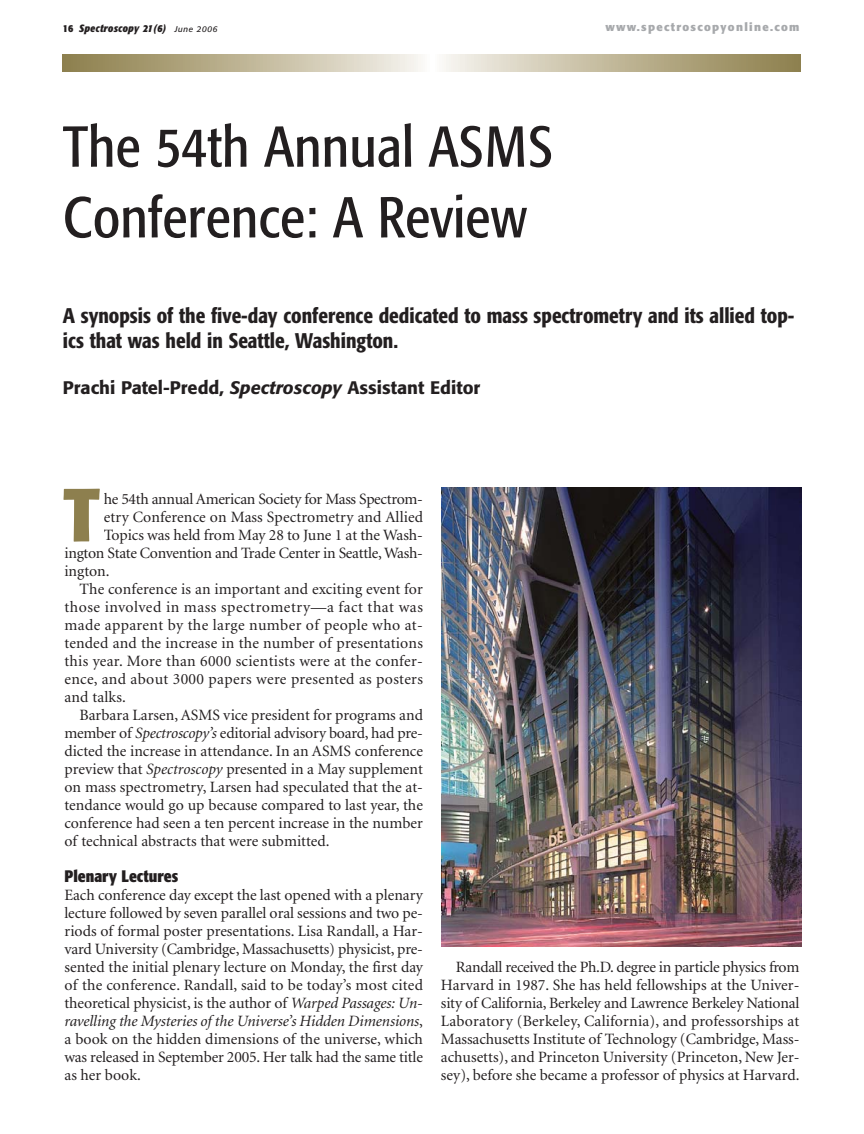
<style>
.page{position:relative;width:864px;height:1134px;background:#fff}
.page>*{position:absolute;margin:0;border:0;box-sizing:border-box;transform-origin:0 0}
.t1{font:700 condensed 74.4px "Formata";color:#8d7f4e}
.t2{font:condensed 57px/70.7px "Formata";letter-spacing:.005em;color:#231f20}
.t3{font:500 condensed 21px/25.2px "Formata";color:#231f20}
.t4{font:500 18px "Formata";color:#231f20}
.t5{font:700 condensed 16.5px "Formata";color:#231f20}
.t6{font:15.75px/18px "Minion";color:#231f20;text-align:justify}
.t7{font:15.75px "Minion";letter-spacing:.02em;color:#231f20}
.t8{font:15.75px "Minion";letter-spacing:.03em;color:#231f20}
.t9{font:15.75px "Minion";letter-spacing:-.02em;color:#231f20}
.t10{font:15.75px "Minion";letter-spacing:.025em;color:#231f20}
.t11{font:700 11.25px "Formata";letter-spacing:.115em;color:#a7a9ac}
.t12{font:italic 700 condensed 10.5px "Formata";letter-spacing:.025em;color:#231f20}
.s1{font-style:normal}
.s2{font-weight:400;font-stretch:normal;font-size:8.25px}
.s3{font-style:italic}
</style>
<div class="page">
<div style="left:283px;top:54px;width:298px;height:17px;background:#cbc3a9"></div>
<div style="left:292px;top:54px;width:280px;height:17px;background:#cec6ad"></div>
<div style="left:299px;top:54px;width:266px;height:17px;background:#d0c8b1"></div>
<div style="left:308px;top:54px;width:248px;height:17px;background:#d3ccb5"></div>
<div style="left:315px;top:54px;width:234px;height:17px;background:#d5ceb9"></div>
<div style="left:325px;top:54px;width:215px;height:17px;background:#d7d0bd"></div>
<div style="left:334px;top:54px;width:196px;height:17px;background:#dad4c2"></div>
<div style="left:343px;top:54px;width:178px;height:17px;background:#ddd7c6"></div>
<div style="left:350px;top:54px;width:164px;height:17px;background:#dfdaca"></div>
<div style="left:357px;top:54px;width:150px;height:17px;background:#e1dcce"></div>
<div style="left:366px;top:54px;width:132px;height:17px;background:#e5e0d3"></div>
<div style="left:375px;top:54px;width:114px;height:17px;background:#e7e2d7"></div>
<div style="left:382px;top:54px;width:100px;height:17px;background:#eae5db"></div>
<div style="left:389px;top:54px;width:86px;height:17px;background:#ebe8df"></div>
<div style="left:395px;top:54px;width:74px;height:17px;background:#eeebe3"></div>
<div style="left:400px;top:54px;width:64px;height:17px;background:#f1eee7"></div>
<div style="left:407px;top:54px;width:50px;height:17px;background:#f3f1eb"></div>
<div style="left:414px;top:54px;width:36px;height:17px;background:#f5f4ef"></div>
<div style="left:418px;top:54px;width:28px;height:17px;background:#f9f7f3"></div>
<div style="left:423px;top:54px;width:18px;height:17px;background:#faf9f7"></div>
<div style="left:427px;top:54px;width:10px;height:17px;background:#fdfdfc"></div>
<img style="left:441px;top:488px;width:360px;height:459px">
<p class="t12" style="left:63px;top:24px;width:156px"><span class="s1">16</span> Spectroscopy 21(6) <span class="s2">June 2006</span></p>
<p class="t11" style="left:606px;top:22px;width:195px">www.spectroscopyonline.com</p>
<h2 class="t2" style="left:63px;top:116px;width:492px">The 54th Annual ASMS<br>Conference: A Review</h2>
<h3 class="t3" style="left:63px;top:304px;width:733px">A synopsis of the five-day conference dedicated to mass spectrometry and its allied top&shy;ics that was held in Seattle, Washington.</h3>
<p class="t4" style="left:63px;top:380px;width:419px">Prachi Patel-Predd, <span class="s3">Spectroscopy</span> Assistant Editor</p>
<h1 class="t1" style="left:63px;top:485px;width:39px">T</h1>
<p class="t9" style="left:104px;top:493px;width:321px">he 54th annual American Society for Mass Spectrom-</p>
<p class="t6" style="left:104px;top:509px;width:321px">etry Conference on Mass Spectrometry and Allied</p>
<p class="t6" style="left:104px;top:527px;width:321px">Topics was held from May 28 to June 1 at the Wash-</p>
<p class="t6" style="left:64px;top:545px;width:360px">ington State Convention and Trade Center in Seattle, Wash-</p>
<p class="t6" style="left:64px;top:563px;width:47px">ington.</p>
<p class="t6" style="left:79px;top:581px;width:345px">The conference is an important and exciting event for</p>
<p class="t8" style="left:64px;top:601px;width:360px">those involved in mass spectrometry—a fact that was</p>
<p class="t10" style="left:64px;top:619px;width:360px">made apparent by the large number of people who at-</p>
<p class="t6" style="left:64px;top:635px;width:360px">tended and the increase in the number of presentations</p>
<p class="t7" style="left:64px;top:655px;width:360px">this year. More than 6000 scientists were at the confer-</p>
<p class="t7" style="left:64px;top:673px;width:360px">ence, and about 3000 papers were presented as posters</p>
<p class="t6" style="left:64px;top:689px;width:63px">and talks.</p>
<p class="t6" style="left:79px;top:707px;width:345px">Barbara Larsen, ASMS vice president for programs and</p>
<p class="t6" style="left:64px;top:725px;width:360px">member of <span class="s3">Spectroscopy’s</span> editorial advisory board, had pre-</p>
<p class="t6" style="left:64px;top:743px;width:360px">dicted the increase in attendance. In an ASMS conference</p>
<p class="t6" style="left:64px;top:761px;width:360px">preview that <span class="s3">Spectroscopy</span> presented in a May supplement</p>
<p class="t6" style="left:64px;top:779px;width:360px">on mass spectrometry, Larsen had speculated that the at-</p>
<p class="t6" style="left:64px;top:797px;width:360px">tendance would go up because compared to last year, the</p>
<p class="t6" style="left:64px;top:815px;width:360px">conference had seen a ten percent increase in the number</p>
<p class="t6" style="left:64px;top:833px;width:267px">of technical abstracts that were submitted.</p>
<p class="t5" style="left:64px;top:869px;width:115px">Plenary Lectures</p>
<p class="t6" style="left:64px;top:887px;width:360px">Each conference day except the last opened with a plenary lecture followed by seven parallel oral sessions and two pe&shy;riods of formal poster presentations. Lisa Randall, a Har&shy;vard University (Cambridge, Massachusetts) physicist, pre&shy;sented the initial plenary lecture on Monday, the first day of the conference. Randall, said to be today’s most cited theoretical physicist, is the author of <span class="s3">Warped Passages: Un&shy;ravelling the Mysteries of the Universe’s Hidden Dimensions</span>, a book on the hidden dimensions of the universe, which was released in September 2005. Her talk had the same title as her book.</p>
<p class="t6" style="left:441px;top:959px;width:360px;text-indent:15px">Randall received the Ph.D. degree in particle physics from Harvard in 1987. She has held fellowships at the Univer&shy;sity of California, Berkeley and Lawrence Berkeley National Laboratory (Berkeley, California), and professorships at Massachusetts Institute of Technology (Cambridge, Mass&shy;achusetts), and Princeton University (Princeton, New Jer&shy;sey), before she became a professor of physics at Harvard.</p>
</div>
